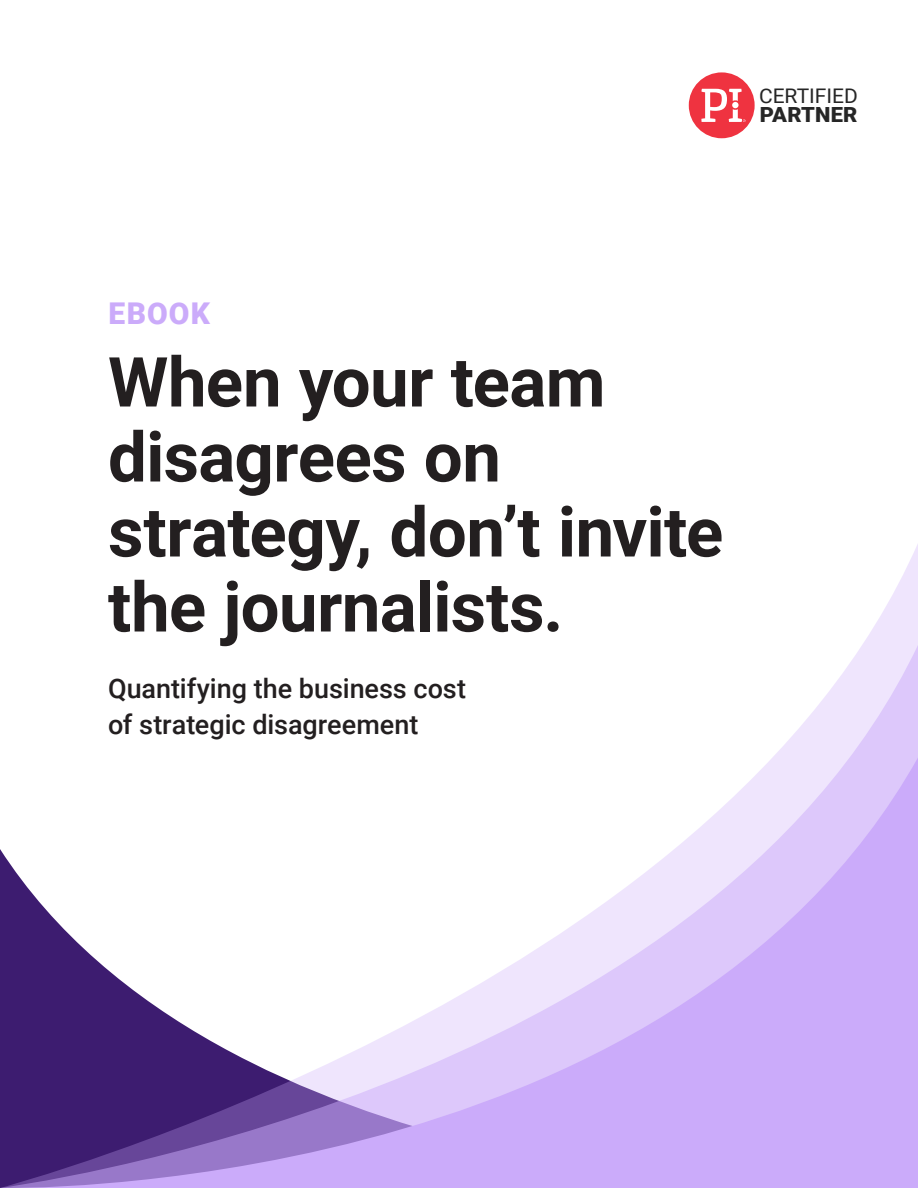
<style>
.page{position:relative;width:918px;height:1188px;background:#fff}
.page>*{position:absolute;margin:0;border:0;box-sizing:border-box;transform-origin:0 0}
.t1{font:700 69px/75px "Roboto";letter-spacing:-.01em;color:#231f20}
.t2{font:900 30px "Roboto";letter-spacing:.035em;color:#cbabfa}
.t3{font:500 27px/36px "Roboto";color:#231f20}
.t4{font:900 20.85px "Roboto";letter-spacing:.005em;color:#262626;scale:1.05 1}
.t5{font:20.1px "Roboto";color:#262626;scale:1.04 1}
</style>
<div class="page">
<svg style="left:862px;top:544px;width:56px;height:101px"></svg>
<svg style="left:772px;top:645px;width:146px;height:113px;fill:#efe5fd"></svg>
<svg style="left:0;top:758px;width:918px;height:430px"></svg>
<svg style="left:689px;top:72px;width:66px;height:66px"></svg>
<p class="t5" style="left:759px;top:84px;width:97px">CERTIFIED</p>
<p class="t4" style="left:760px;top:102px;width:95px">PARTNER</p>
<p class="t2" style="left:109px;top:296px;width:103px">EBOOK</p>
<p class="t1" style="left:108px;top:350px;width:617px">When your team disagrees on strategy, don’t invite the journalists.</p>
<p class="t3" style="left:108px;top:672px;width:360px">Quantifying the business cost of strategic disagreement</p>
</div>
